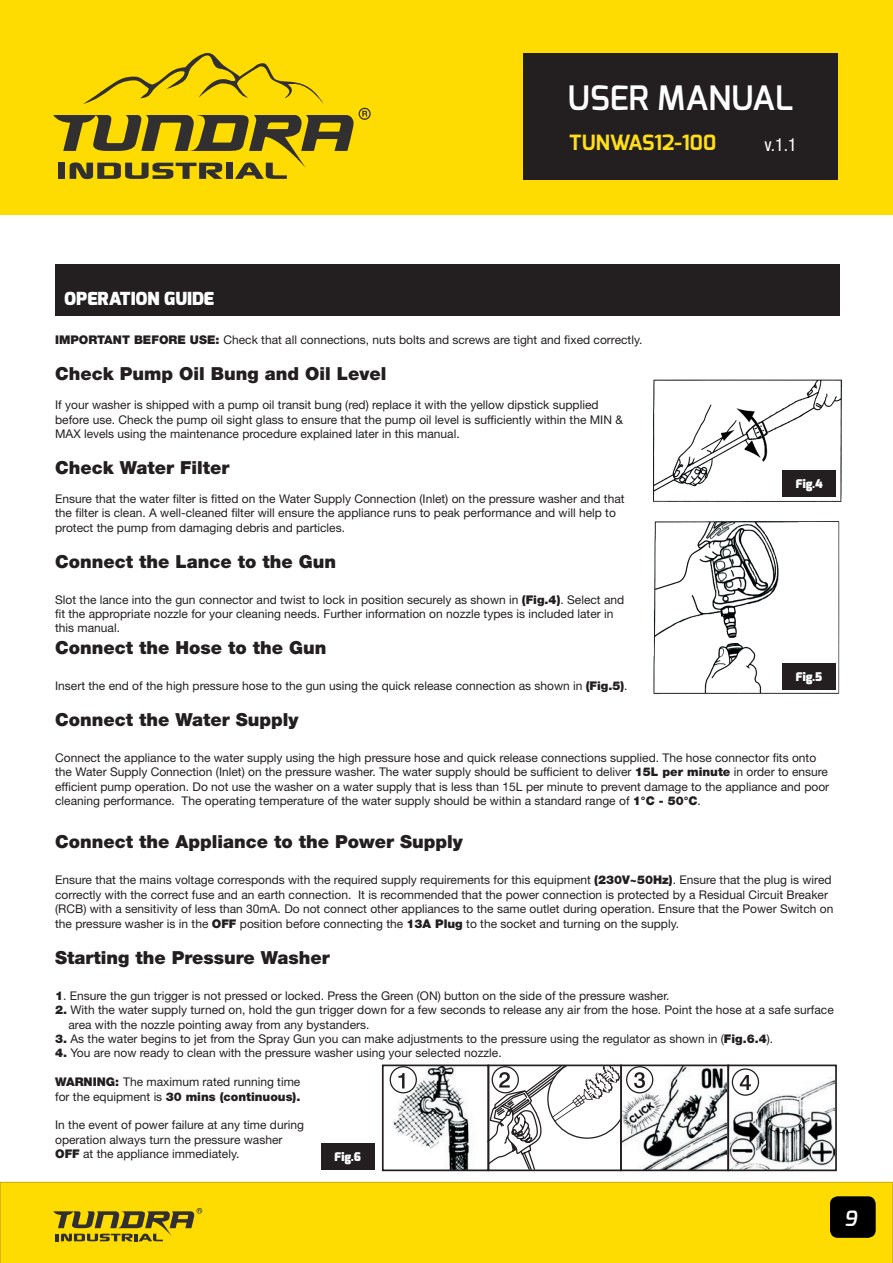
<style>
.page{position:relative;width:893px;height:1263px;background:#fff}
.page>*{position:absolute;margin:0;border:0;box-sizing:border-box;transform-origin:0 0}
.t1{font:600 33.6px "Exo";color:#fff}
.t2{font:700 21px "Exo";color:#ffde17}
.t3{font:italic 600 21px "Exo";color:#fff}
.t4{font:900 18px "Helvetica Neue LT Std";color:#231f20}
.t5{font:900 18px "Exo";color:#fff}
.t6{font:condensed 18px "Helvetica Neue LT Std";color:#fff}
.t7{font:12px/14.4px "Helvetica Neue LT Std";color:#231f20}
.t8{font:900 12px "Exo";color:#fff}
.s1{font-weight:900}
</style>
<div class="page">
<div style="left:0;top:0;width:892px;height:215px;background:#ffdc01"></div>
<svg style="left:53px;top:52px;width:318px;height:127px"></svg>
<div style="left:0;top:1182px;width:893px;height:81px;background:#ffdc01"></div>
<svg style="left:53px;top:1208px;width:149px;height:33px;background:#b09a12"></svg>
<div style="left:831px;top:1197px;width:44px;height:40px;background:#000;border-radius:7px"></div>
<div style="left:830px;top:1196px;width:46px;height:42px;border:2px solid #000;border-radius:7px"></div>
<div style="left:524px;top:53px;width:314px;height:126px;background:#231f20"></div>
<div style="left:55px;top:265px;width:785px;height:51px;background:#231f20"></div>
<img style="left:653px;top:379px;width:189px;height:315px">
<div style="left:782px;top:470px;width:54px;height:26px;background:#231f20"></div>
<div style="left:782px;top:663px;width:54px;height:27px;background:#231f20"></div>
<img style="left:389px;top:1067px;width:83px;height:101px">
<div style="left:382px;top:1064px;width:107px;height:107px;border:2px solid #231f20"></div>
<svg style="left:398px;top:1073px;width:6px;height:15px"></svg>
<div style="left:390px;top:1066px;width:27px;height:27px;border:1px solid #231f20;border-radius:50%"></div>
<img style="left:623px;top:1067px;width:103px;height:101px">
<div style="left:620px;top:1064px;width:109px;height:107px;border:2px solid #231f20"></div>
<svg style="left:634px;top:1072px;width:11px;height:16px"></svg>
<div style="left:626px;top:1066px;width:27px;height:27px;border:1px solid #231f20;border-radius:50%"></div>
<img style="left:730px;top:1071px;width:104px;height:97px">
<div style="left:727px;top:1064px;width:110px;height:107px;border:2px solid #231f20"></div>
<svg style="left:740px;top:1075px;width:11px;height:15px"></svg>
<div style="left:732px;top:1068px;width:27px;height:28px;border:1px solid #231f20;border-radius:50%"></div>
<svg style="left:486px;top:1065px;width:135px;height:106px"></svg>
<div style="left:492px;top:1066px;width:27px;height:27px;border:1px solid #231f20;border-radius:50%"></div>
<div style="left:321px;top:1143px;width:53px;height:26px;background:#231f20"></div>
<h1 class="t1" style="left:567px;top:76px;width:228px">USER MANUAL</h1>
<h2 class="t2" style="left:569px;top:129px;width:148px">TUNWAS12-100</h2>
<h3 class="t6" style="left:765px;top:134px;width:34px">v.1.1</h3>
<p class="t5" style="left:64px;top:287px;width:151px">OPERATION GUIDE</p>
<p class="t7" style="left:55px;top:333px;width:589px"><span class="s1">IMPORTANT BEFORE USE:</span> Check that all connections, nuts bolts and screws are tight and fixed correctly.</p>
<p class="t4" style="left:55px;top:363px;width:333px">Check Pump Oil Bung and Oil Level</p>
<p class="t7" style="left:55px;top:398px;width:569px">If your washer is shipped with a pump oil transit bung (red) replace it with the yellow dipstick supplied before use. Check the pump oil sight glass to ensure that the pump oil level is sufficiently within the MIN &amp;<br>MAX levels using the maintenance procedure explained later in this manual.</p>
<p class="t4" style="left:55px;top:457px;width:176px">Check Water Filter</p>
<p class="t7" style="left:55px;top:491px;width:571px">Ensure that the water filter is fitted on the Water Supply Connection (Inlet) on the pressure washer and that the filter is clean. A well-cleaned filter will ensure the appliance runs to peak performance and will help to protect the pump from damaging debris and particles.</p>
<p class="t4" style="left:55px;top:550px;width:283px">Connect the Lance to the Gun</p>
<p class="t7" style="left:55px;top:592px;width:571px">Slot the lance into the gun connector and twist to lock in position securely as shown in <span class="s1">(Fig.4)</span>. Select and fit the appropriate nozzle for your cleaning needs. Further information on nozzle types is included later in this manual.</p>
<p class="t4" style="left:55px;top:637px;width:273px">Connect the Hose to the Gun</p>
<p class="t7" style="left:55px;top:678px;width:574px">Insert the end of the high pressure hose to the gun using the quick release connection as shown in <span class="s1">(Fig.5)</span>.</p>
<p class="t4" style="left:55px;top:709px;width:245px">Connect the Water Supply</p>
<p class="t7" style="left:55px;top:750px;width:775px">Connect the appliance to the water supply using the high pressure hose and quick release connections supplied. The hose connector fits onto the Water Supply Connection (Inlet) on the pressure washer. The water supply should be sufficient to deliver <span class="s1">15L per minute</span> in order to ensure efficient pump operation. Do not use the washer on a water supply that is less than 15L per minute to prevent damage to the appliance and poor cleaning performance. The operating temperature of the water supply should be within a standard range of <span class="s1">1°C - 50°C</span>.</p>
<p class="t4" style="left:55px;top:831px;width:409px">Connect the Appliance to the Power Supply</p>
<p class="t7" style="left:55px;top:873px;width:780px">Ensure that the mains voltage corresponds with the required supply requirements for this equipment <span class="s1">(230V~50Hz)</span>. Ensure that the plug is wired correctly with the correct fuse and an earth connection. It is recommended that the power connection is protected by a Residual Circuit Breaker (RCB) with a sensitivity of less than 30mA. Do not connect other appliances to the same outlet during operation. Ensure that the Power Switch on the pressure washer is in the <span class="s1">OFF</span> position before connecting the <span class="s1">13A Plug</span> to the socket and turning on the supply.</p>
<p class="t4" style="left:55px;top:946px;width:276px">Starting the Pressure Washer</p>
<p class="t7" style="left:55px;top:988px;width:616px"><span class="s1">1</span>. Ensure the gun trigger is not pressed or locked. Press the Green (ON) button on the side of the pressure washer.</p>
<p class="t7" style="left:69px;top:1002px;width:767px;text-indent:-13px"><span class="s1">2.</span> With the water supply turned on, hold the gun trigger down for a few seconds to release any air from the hose. Point the hose at a safe surface area with the nozzle pointing away from any bystanders.</p>
<p class="t7" style="left:55px;top:1031px;width:720px"><span class="s1">3.</span> As the water begins to jet from the Spray Gun you can make adjustments to the pressure using the regulator as shown in (<span class="s1">Fig.6.4</span>).</p>
<p class="t7" style="left:55px;top:1046px;width:448px"><span class="s1">4.</span> You are now ready to clean with the pressure washer using your selected nozzle.</p>
<p class="t7" style="left:55px;top:1074px;width:247px"><span class="s1">WARNING:</span> The maximum rated running time for the equipment is <span class="s1">30 mins (continuous).</span></p>
<p class="t7" style="left:55px;top:1118px;width:250px">In the event of power failure at any time during operation always turn the pressure washer<br><span class="s1">OFF</span> at the appliance immediately.</p>
<p class="t8" style="left:796px;top:476px;width:28px">Fig.4</p>
<p class="t8" style="left:796px;top:669px;width:28px">Fig.5</p>
<p class="t8" style="left:335px;top:1149px;width:28px">Fig.6</p>
<h2 class="t3" style="left:844px;top:1204px;width:14px">9</h2>
</div>
